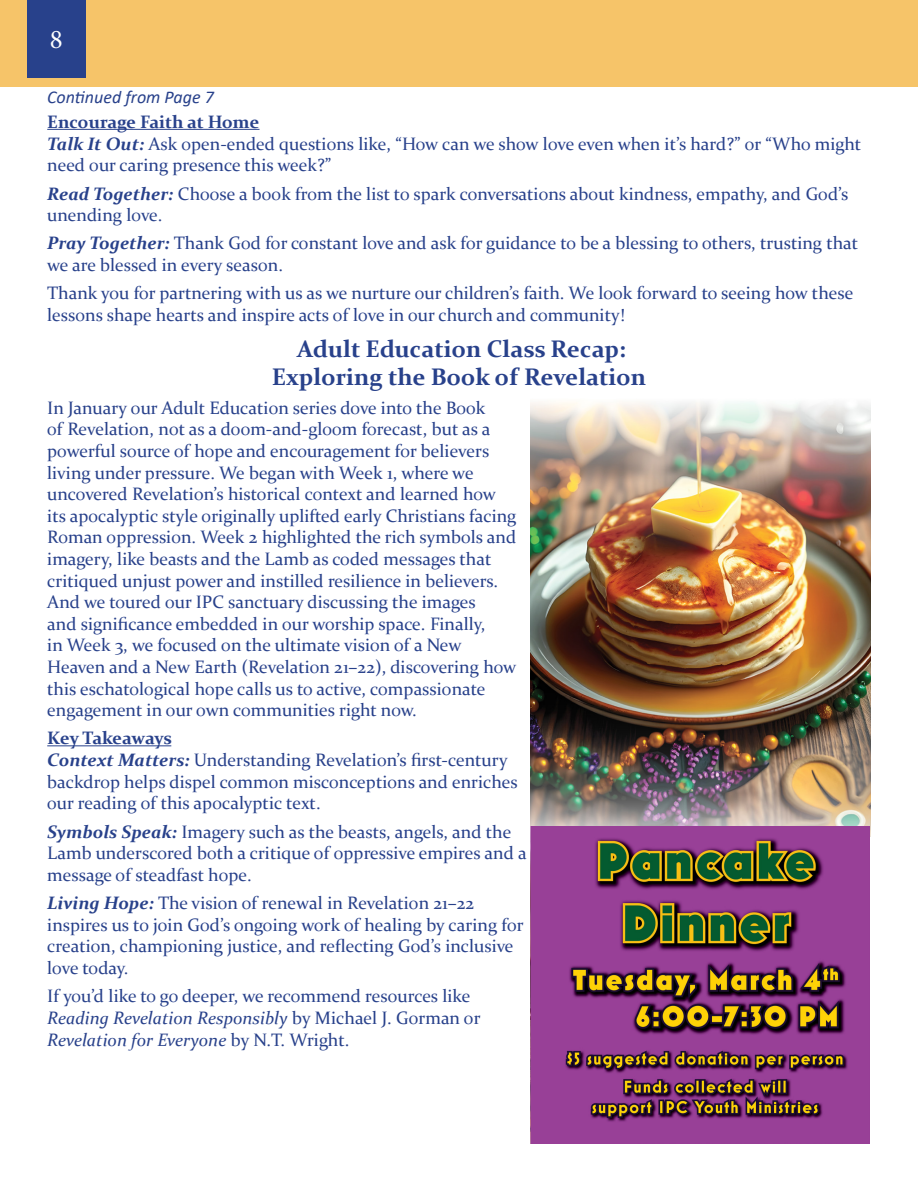
<style>
.page{position:relative;width:918px;height:1188px;background:#fff}
.page>*{position:absolute;margin:0;border:0;box-sizing:border-box;transform-origin:0 0}
.t1{font:27px "Minion Pro";color:#fff}
.Paragraph_Style_1{font:700 24px "Constantia";color:#28418b}
.Paragraph_Style_1-2{font:18px/21.6px "Constantia";color:#28418b}
.Paragraph_Style_1-3{font:700 18px "Constantia";color:#28418b}
.Paragraph_Style_1-4{font:italic 18px "Calibri";color:#28418b}
.s1{font-weight:700;font-style:italic}
.s2{font-style:italic}
</style>
<div class="page">
<div style="left:0;top:0;width:918px;height:86px;background:#f6c469"></div>
<div style="left:27px;top:0;width:58px;height:78px;background:#28418b"></div>
<hr style="left:47px;top:129px;width:213px;height:1px;background:#28418b">
<hr style="left:47px;top:745px;width:124px;height:1px;background:#28418b">
<img style="left:531px;top:402px;width:339px;height:424px">
<img style="left:530px;top:826px;width:340px;height:317px">
<p class="t1" style="left:50px;top:21px;width:14px">8</p>
<p class="Paragraph_Style_1-4" style="left:47px;top:84px;width:168px">Continued from Page 7</p>
<p class="Paragraph_Style_1-3" style="left:47px;top:109px;width:214px">Encourage Faith at Home</p>
<p class="Paragraph_Style_1-2" style="left:47px;top:132px;width:816px"><span class="s1">Talk It Out:</span> Ask open-ended questions like, “How can we show love even when it’s hard?” or “Who might need our caring presence this week?”</p>
<p class="Paragraph_Style_1-2" style="left:47px;top:182px;width:803px"><span class="s1">Read Together:</span> Choose a book from the list to spark conversations about kindness, empathy, and God’s unending love.</p>
<p class="Paragraph_Style_1-2" style="left:47px;top:232px;width:813px"><span class="s1">Pray Together:</span> Thank God for constant love and ask for guidance to be a blessing to others, trusting that we are blessed in every season.</p>
<p class="Paragraph_Style_1-2" style="left:47px;top:282px;width:808px">Thank you for partnering with us as we nurture our children’s faith. We look forward to seeing how these lessons shape hearts and inspire acts of love in our church and community!</p>
<p class="Paragraph_Style_1" style="left:297px;top:332px;width:330px">Adult Education Class Recap:</p>
<p class="Paragraph_Style_1" style="left:272px;top:361px;width:376px">Exploring the Book of Revelation</p>
<p class="Paragraph_Style_1-2" style="left:47px;top:396px;width:471px">In January our Adult Education series dove into the Book<br>of Revelation, not as a doom-and-gloom forecast, but as a powerful source of hope and encouragement for believers living under pressure. We began with Week 1, where we uncovered Revelation’s historical context and learned how its apocalyptic style originally uplifted early Christians facing Roman oppression. Week 2 highlighted the rich symbols and imagery, like beasts and the Lamb as coded messages that critiqued unjust power and instilled resilience in believers.<br>And we toured our IPC sanctuary discussing the images<br>and significance embedded in our worship space. Finally,<br>in Week 3, we focused on the ultimate vision of a New Heaven and a New Earth (Revelation 21–22), discovering how this eschatological hope calls us to active, compassionate engagement in our own communities right now.</p>
<p class="Paragraph_Style_1-3" style="left:47px;top:726px;width:126px">Key Takeaways</p>
<p class="Paragraph_Style_1-2" style="left:47px;top:748px;width:472px"><span class="s1">Context Matters:</span> Understanding Revelation’s first-century backdrop helps dispel common misconceptions and enriches our reading of this apocalyptic text.</p>
<p class="Paragraph_Style_1-2" style="left:47px;top:820px;width:481px"><span class="s1">Symbols Speak:</span> Imagery such as the beasts, angels, and the<br>Lamb underscored both a critique of oppressive empires and a message of steadfast hope.</p>
<p class="Paragraph_Style_1-2" style="left:47px;top:891px;width:478px"><span class="s1">Living Hope:</span> The vision of renewal in Revelation 21–22 inspires us to join God’s ongoing work of healing by caring for creation, championing justice, and reflecting God’s inclusive love today.</p>
<p class="Paragraph_Style_1-2" style="left:47px;top:985px;width:435px">If you’d like to go deeper, we recommend resources like<br><span class="s2">Reading Revelation Responsibly</span> by Michael J. Gorman or<br><span class="s2">Revelation for Everyone</span> by N.T. Wright.</p>
</div>
